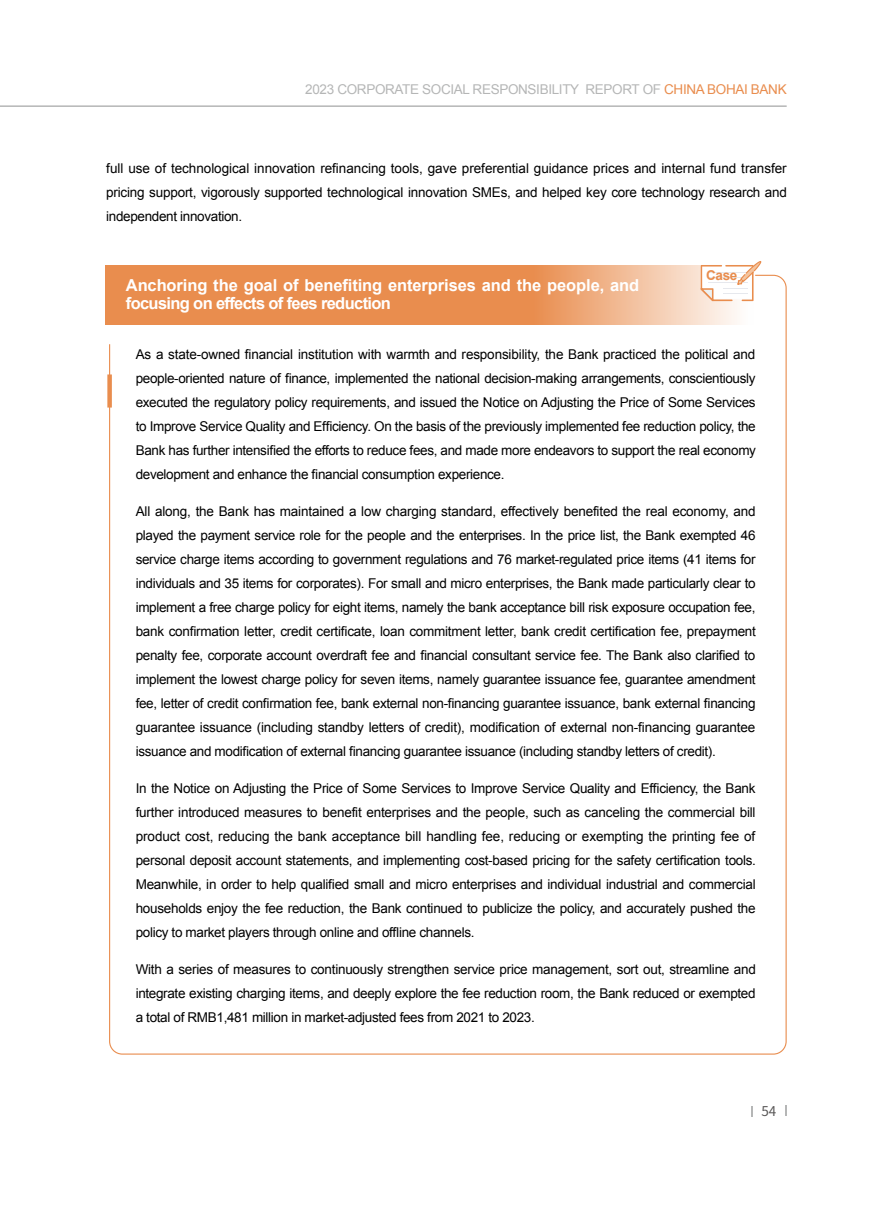
<style>
.page{position:relative;width:893px;height:1212px;background:#fff}
.page>*{position:absolute;margin:0;border:0;box-sizing:border-box;transform-origin:0 0}
.t1{font:700 16.5px/18px "Arial";letter-spacing:-.005em;color:#fff}
.t2{font:13.5px/24px "Arial";letter-spacing:-.025em;color:#000;text-align:justify}
.t3{font:13.5px "Arial";letter-spacing:-.025em;color:#b5b6b6}
.t4{font:700 13.5px "Arial";color:#e98d4e}
.t5{font:13.5px "Source Han Sans CN";color:#595757}
.s1{color:#e98d4e}
</style>
<div class="page">
<svg style="left:105px;top:265px;width:595px;height:60px;background:#eb9860"></svg>
<svg style="left:700px;top:261px;width:61px;height:13px"></svg>
<svg style="left:108px;top:274px;width:679px;height:781px"></svg>
<div style="left:107px;top:374px;width:5px;height:34px;background:#e98d4e"></div>
<svg style="left:785px;top:1105px;width:2px;height:11px"></svg>
<hr style="left:0;top:105px;width:787px;height:2px;background:#b5b6b6">
<p class="t3" style="left:305px;top:80px;width:483px">2023 CORPORATE SOCIAL RESPONSIBILITY REPORT OF <span class="s1">CHINA BOHAI BANK</span></p>
<p class="t2" style="left:106px;top:157px;width:682px">full use of technological innovation refinancing tools, gave preferential guidance prices and internal fund transfer pricing support, vigorously supported technological innovation SMEs, and helped key core technology research and independent innovation.</p>
<p class="t4" style="left:706px;top:267px;width:33px">Case</p>
<p class="t1" style="left:126px;top:277px;width:515px">Anchoring the goal of benefiting enterprises and the people, and focusing on effects of fees reduction</p>
<p class="t2" style="left:136px;top:343px;width:622px">As a state-owned financial institution with warmth and responsibility, the Bank practiced the political and people-oriented nature of finance, implemented the national decision-making arrangements, conscientiously executed the regulatory policy requirements, and issued the Notice on Adjusting the Price of Some Services to Improve Service Quality and Efficiency. On the basis of the previously implemented fee reduction policy, the Bank has further intensified the efforts to reduce fees, and made more endeavors to support the real economy development and enhance the financial consumption experience.</p>
<p class="t2" style="left:136px;top:499px;width:622px">All along, the Bank has maintained a low charging standard, effectively benefited the real economy, and played the payment service role for the people and the enterprises. In the price list, the Bank exempted 46 service charge items according to government regulations and 76 market-regulated price items (41 items for individuals and 35 items for corporates). For small and micro enterprises, the Bank made particularly clear to implement a free charge policy for eight items, namely the bank acceptance bill risk exposure occupation fee, bank confirmation letter, credit certificate, loan commitment letter, bank credit certification fee, prepayment penalty fee, corporate account overdraft fee and financial consultant service fee. The Bank also clarified to implement the lowest charge policy for seven items, namely guarantee issuance fee, guarantee amendment fee, letter of credit confirmation fee, bank external non-financing guarantee issuance, bank external financing guarantee issuance (including standby letters of credit), modification of external non-financing guarantee issuance and modification of external financing guarantee issuance (including standby letters of credit).</p>
<p class="t2" style="left:136px;top:776px;width:622px">In the Notice on Adjusting the Price of Some Services to Improve Service Quality and Efficiency, the Bank further introduced measures to benefit enterprises and the people, such as canceling the commercial bill product cost, reducing the bank acceptance bill handling fee, reducing or exempting the printing fee of personal deposit account statements, and implementing cost-based pricing for the safety certification tools.<br>Meanwhile, in order to help qualified small and micro enterprises and individual industrial and commercial households enjoy the fee reduction, the Bank continued to publicize the policy, and accurately pushed the policy to market players through online and offline channels.</p>
<p class="t2" style="left:136px;top:957px;width:622px">With a series of measures to continuously strengthen service price management, sort out, streamline and integrate existing charging items, and deeply explore the fee reduction room, the Bank reduced or exempted a total of RMB1,481 million in market-adjusted fees from 2021 to 2023.</p>
<p class="t5" style="left:761px;top:1103px;width:16px">54</p>
</div>
